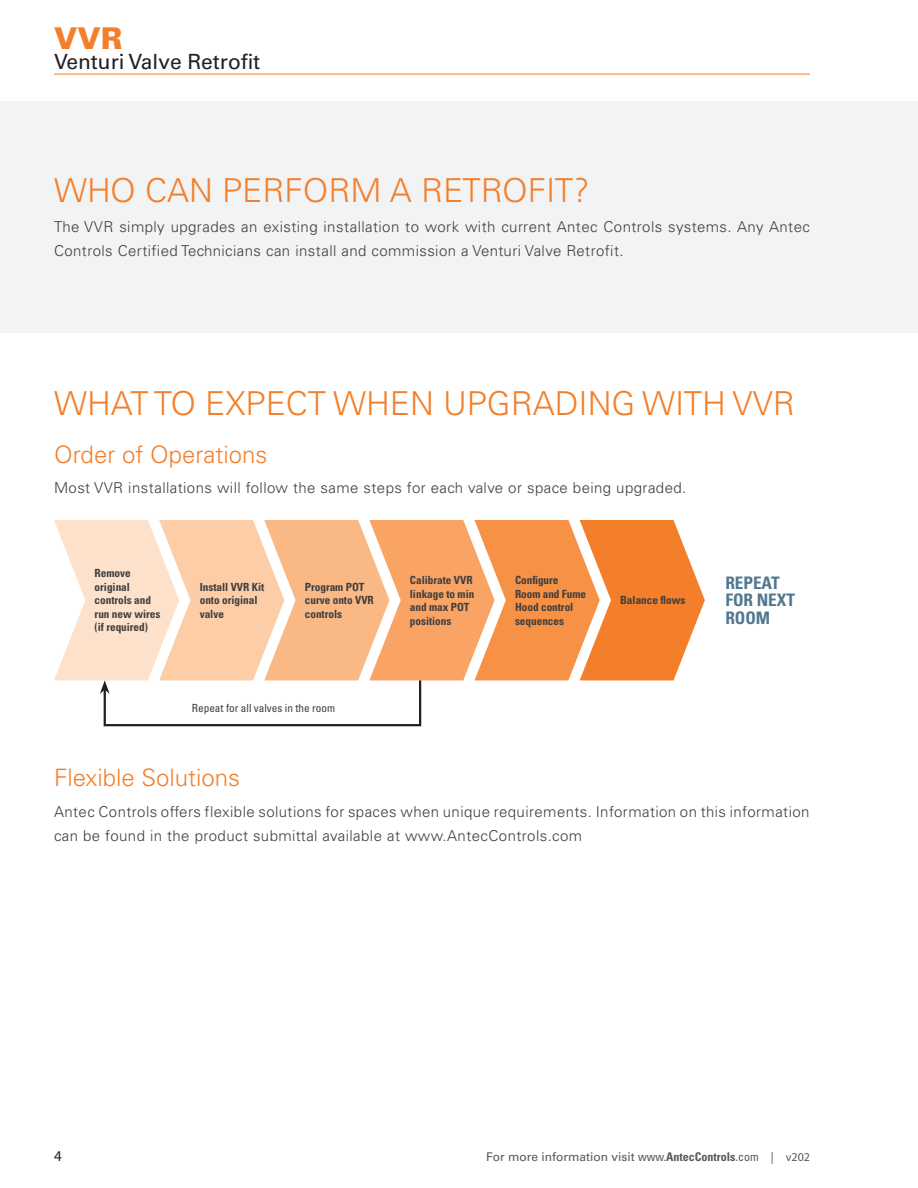
<style>
.page{position:relative;width:918px;height:1188px;background:#fff}
.page>*{position:absolute;margin:0;border:0;box-sizing:border-box;transform-origin:0 0}
.ANTEC-Heading_2{font:300 33px "Univers LT Std";color:#f47f2a}
.t1{font:900 30px "Univers LT Std";color:#f47f2a}
.ANTEC-Heading_3{font:300 24px "Univers LT Std";color:#f47f2a}
.t2{font:21px "Univers LT Std";color:#231f20}
.ANTEC-Body{font:700 condensed 17.25px/17.7px "Univers LT Std";letter-spacing:-.005em;color:#517891}
.ANTEC-Body-2{font:300 15px/24px "Univers LT Std";letter-spacing:.03em;color:#3e3e3f}
.t3{font:15px "Myriad Pro";color:#231f20}
.t4{font:12px "Univers LT Std";color:#57585a}
.ANTEC-Body-3{font:700 condensed 11.25px/13.5px "Univers LT Std";letter-spacing:-.005em;color:#3e3e3f}
.ANTEC-Body-4{font:condensed 11.25px "Univers LT Std";letter-spacing:-.005em;color:#3e3e3f}
.s1{font-stretch:condensed}
.s2{font-weight:700;font-stretch:condensed}
.s3{font-family:"Myriad Pro"}
</style>
<div class="page">
<div style="left:0;top:101px;width:918px;height:232px;background:#f2f3f4"></div>
<svg style="left:54px;top:520px;width:651px;height:207px"></svg>
<hr style="left:54px;top:74px;width:756px;height:1px;background:#f47f2a">
<h2 class="t1" style="left:54px;top:19px;width:70px">VVR</h2>
<h3 class="t2" style="left:54px;top:49px;width:208px">Venturi Valve Retrofit</h3>
<p class="ANTEC-Heading_2" style="left:54px;top:170px;width:537px">WHO CAN PERFORM A RETROFIT?</p>
<p class="ANTEC-Body-2" style="left:54px;top:215px;width:757px">The VVR simply upgrades an existing installation to work with current Antec Controls systems. Any Antec<br>Controls Certified Technicians can install and commission a Venturi Valve Retrofit.</p>
<p class="ANTEC-Heading_2" style="left:54px;top:384px;width:742px">WHAT TO EXPECT WHEN UPGRADING WITH VVR</p>
<p class="ANTEC-Heading_3" style="left:54px;top:440px;width:215px">Order of Operations</p>
<p class="ANTEC-Body-2" style="left:54px;top:476px;width:634px">Most VVR installations will follow the same steps for each valve or space being upgraded.</p>
<p class="ANTEC-Body-3" style="left:95px;top:566px;width:67px">Remove original controls and run new wires (if required)</p>
<p class="ANTEC-Body-3" style="left:410px;top:573px;width:66px">Calibrate VVR linkage to min and max POT positions</p>
<p class="ANTEC-Body-3" style="left:200px;top:580px;width:66px">Install VVR Kit onto original valve</p>
<p class="ANTEC-Body-3" style="left:515px;top:573px;width:73px">Configure<br>Room and Fume<br>Hood control sequences</p>
<p class="ANTEC-Body-3" style="left:305px;top:580px;width:70px">Program POT curve onto VVR controls</p>
<p class="ANTEC-Body-4" style="left:192px;top:700px;width:145px">Repeat for all valves in the room</p>
<p class="ANTEC-Body-3" style="left:620px;top:593px;width:67px">Balance flows</p>
<p class="ANTEC-Body" style="left:725px;top:574px;width:71px">REPEAT<br>FOR NEXT<br>ROOM</p>
<p class="ANTEC-Heading_3" style="left:54px;top:763px;width:188px">Flexible Solutions</p>
<p class="ANTEC-Body-2" style="left:54px;top:799px;width:757px">Antec Controls offers flexible solutions for spaces when unique requirements. Information on this information can be found in the product submittal available at www.AntecControls.com</p>
<p class="t3" style="left:54px;top:1147px;width:9px">4</p>
<p class="t4" style="left:486px;top:1150px;width:325px">For more information visit <span class="s1">www.</span><span class="s2">AntecControls</span><span class="s1">.com</span> <span class="s3">| v202</span></p>
</div>
